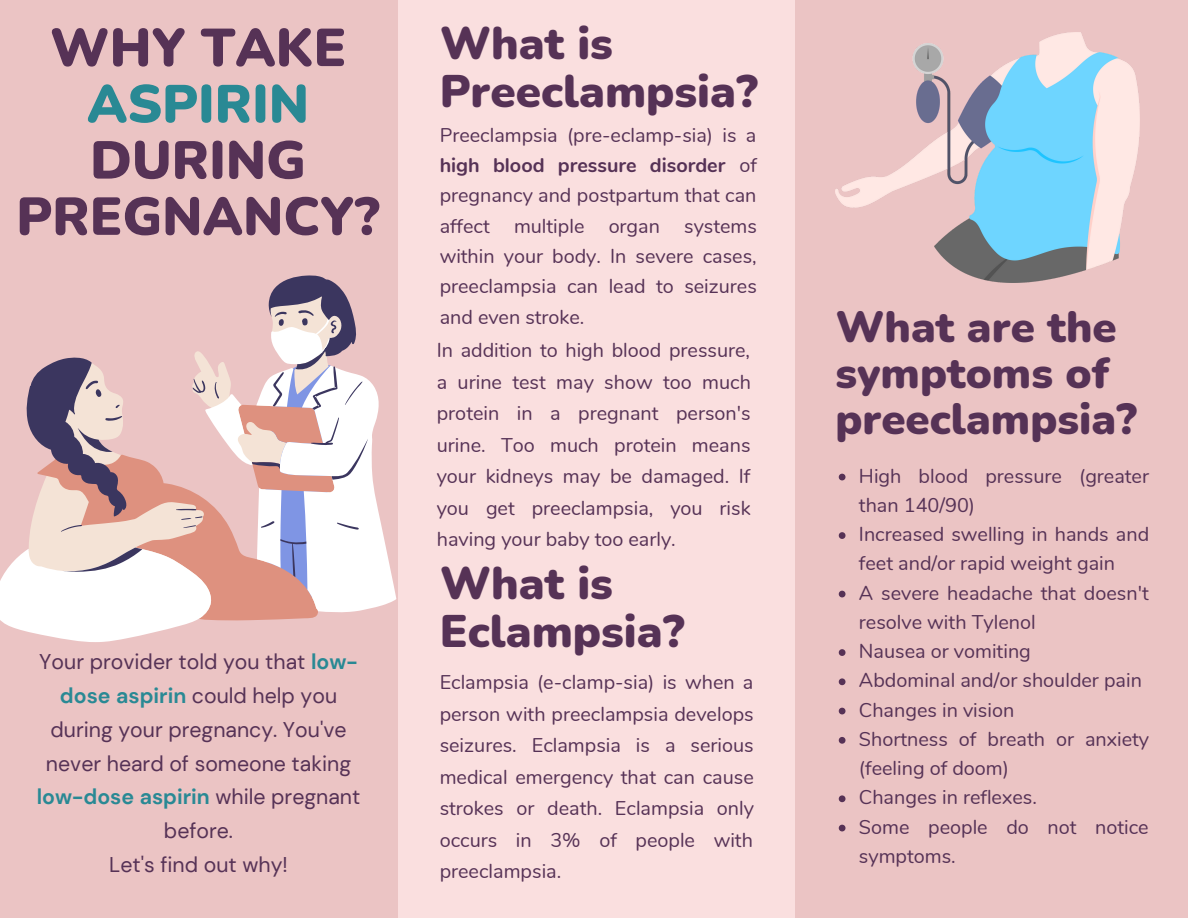
<style>
.page{position:relative;width:1188px;height:918px;background:#ebc4c4}
.page>*{position:absolute;margin:0;border:0;box-sizing:border-box;transform-origin:0 0}
.t1{font:900 53.25px/56.2px "Nunito";color:#563256;text-align:center}
.t2{font:900 45.75px/48.3px "Nunito";color:#563256}
.t3{font:900 43.65px/46.2px "Nunito";color:#563256}
.t4{font:21.3px/33.8px "DM Sans";color:#563256;text-align:center}
.t5{font:19.8px/31.5px "Nunito";color:#563256}
.s1{color:#298994}
.s2{font-weight:700;color:#298994}
.s3{font-weight:700}
</style>
<div class="page">
<div style="left:399px;top:0;width:396px;height:918px;background:#fadfdf"></div>
<svg style="left:0;top:380px;width:396px;height:262px"></svg>
<svg style="left:25px;top:275px;width:343px;height:302px"></svg>
<img style="left:835px;top:33px;width:304px;height:250px">
<svg style="left:839px;top:474px;width:7px;height:6px"></svg>
<svg style="left:839px;top:532px;width:7px;height:7px"></svg>
<svg style="left:839px;top:591px;width:7px;height:6px"></svg>
<svg style="left:839px;top:649px;width:7px;height:7px"></svg>
<svg style="left:839px;top:678px;width:7px;height:7px"></svg>
<svg style="left:839px;top:708px;width:7px;height:6px"></svg>
<svg style="left:839px;top:737px;width:7px;height:7px"></svg>
<svg style="left:839px;top:795px;width:7px;height:7px"></svg>
<svg style="left:839px;top:825px;width:7px;height:6px"></svg>
<p class="t1" style="left:50px;top:20px;width:298px">WHY TAKE</p>
<p class="t1" style="left:16px;top:77px;width:365px"><span class="s1">ASPIRIN<br></span>DURING<br>PREGNANCY?</p>
<p class="t4" style="left:37px;top:645px;width:325px">Your provider told you that <span class="s2">low&shy;dose aspirin</span> could help you during your pregnancy. You've never heard of someone taking <span class="s2">low-dose aspirin</span> while pregnant before.</p>
<p class="t4" style="left:109px;top:848px;width:180px">Let's find out why!</p>
<p class="t2" style="left:440px;top:20px;width:320px">What is<br>Preeclampsia?</p>
<p class="t5" style="left:440px;top:120px;width:319px;line-height:30.3px;text-align:justify">Preeclampsia (pre-eclamp-sia) is a <span class="s3">high blood pressure disorder</span> of pregnancy and postpartum that can affect multiple organ systems within your body. In severe cases, preeclampsia can lead to seizures and even stroke.</p>
<p class="t5" style="left:437px;top:335px;width:316px;text-align:justify">In addition to high blood pressure, a urine test may show too much protein in a pregnant person's urine. Too much protein means your kidneys may be damaged. If you get preeclampsia, you risk having your baby too early.</p>
<p class="t2" style="left:440px;top:559px;width:175px">What is</p>
<p class="t2" style="left:440px;top:608px;width:246px">Eclampsia?</p>
<p class="t5" style="left:440px;top:667px;width:316px;text-align:justify">Eclampsia (e-clamp-sia) is when a person with preeclampsia develops seizures. Eclampsia is a serious medical emergency that can cause strokes or death. Eclampsia only occurs in 3% of people with preeclampsia.</p>
<p class="t3" style="left:835px;top:304px;width:303px">What are the symptoms of preeclampsia?</p>
<p class="t5" style="left:859px;top:462px;width:292px;line-height:29.2px">High blood pressure (greater than 140/90)</p>
<p class="t5" style="left:859px;top:520px;width:292px;line-height:29.2px">Increased swelling in hands and feet and/or rapid weight gain</p>
<p class="t5" style="left:859px;top:579px;width:291px;line-height:29.2px">A severe headache that doesn't resolve with Tylenol</p>
<p class="t5" style="left:859px;top:636px;width:173px">Nausea or vomiting</p>
<p class="t5" style="left:859px;top:665px;width:285px">Abdominal and/or shoulder pain</p>
<p class="t5" style="left:859px;top:694px;width:157px">Changes in vision</p>
<p class="t5" style="left:859px;top:725px;width:292px;line-height:29.2px">Shortness of breath or anxiety (feeling of doom)</p>
<p class="t5" style="left:859px;top:782px;width:179px">Changes in reflexes.</p>
<p class="t5" style="left:859px;top:813px;width:291px;line-height:29.2px">Some people do not notice symptoms.</p>
</div>
